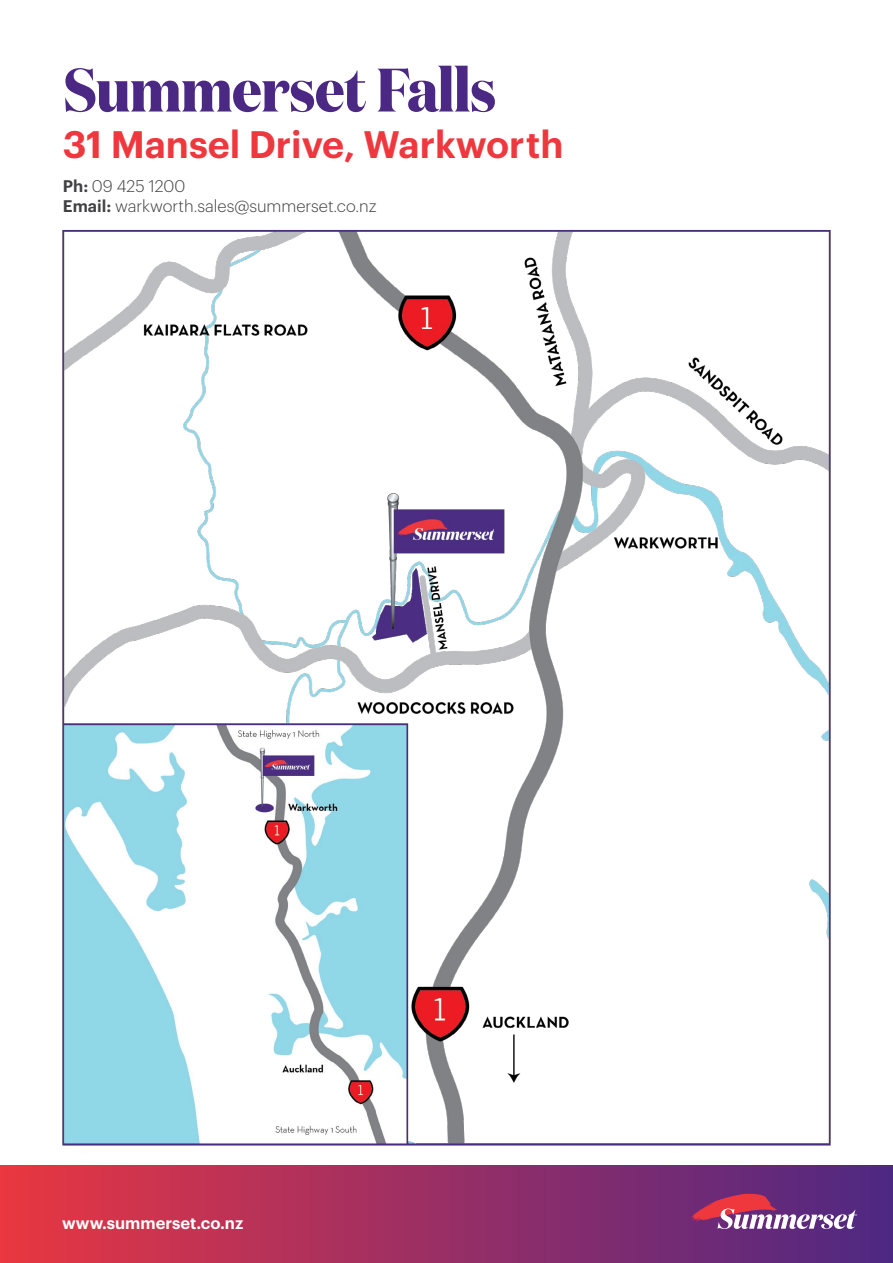
<style>
.page{position:relative;width:893px;height:1263px;background:#fff}
.page>*{position:absolute;margin:0;border:0;box-sizing:border-box;transform-origin:0 0}
.t1{font:700 61.2px "Domaine Display Narrow";letter-spacing:-.01em;color:#4b2884}
.t2{font:600 37.5px "Graphik";color:#ef373e}
.t3{font:300 16.5px/19.8px "Graphik";color:#414042}
.t4{font:600 16.5px "Graphik";color:#fff}
.s1{font-weight:600}
</style>
<div class="page">
<div style="left:0;top:1165px;width:893px;height:98px;background:linear-gradient(to right,#e63643,#4d2784)"></div>
<img style="left:62px;top:230px;width:769px;height:916px">
<svg style="left:690px;top:1194px;width:167px;height:35px;background:#9a5588"></svg>
<h1 class="t1" style="left:64px;top:51px;width:434px">Summerset Falls</h1>
<h2 class="t2" style="left:63px;top:115px;width:502px">31 Mansel Drive, Warkworth</h2>
<p class="t3" style="left:63px;top:175px;width:315px"><span class="s1">Ph:</span> 09 425 1200<br><span class="s1">Email:</span> warkworth.sales@summerset.co.nz</p>
<p class="t4" style="left:62px;top:1210px;width:183px">www.summerset.co.nz</p>
</div>
